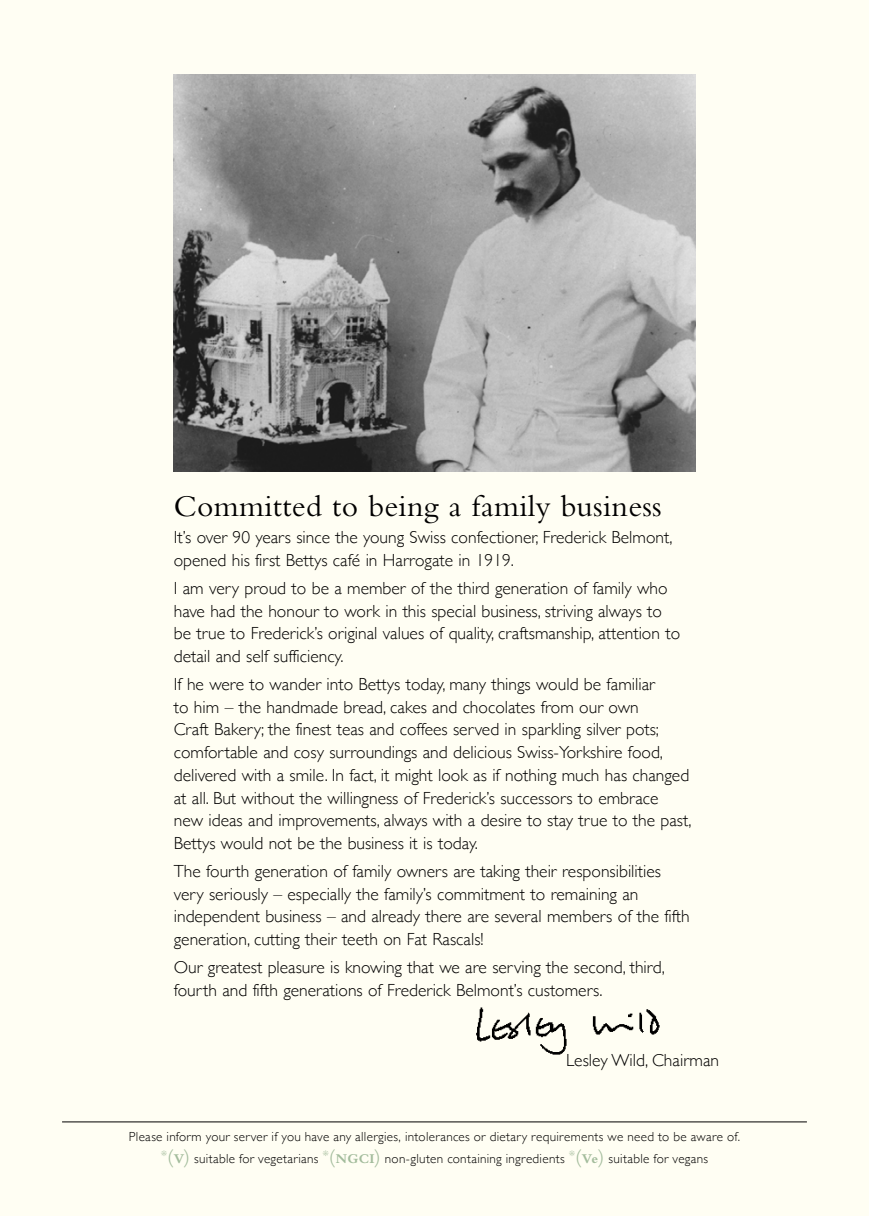
<style>
.page{position:relative;width:869px;height:1216px;background:#fff}
.page>*{position:absolute;margin:0;border:0;box-sizing:border-box;transform-origin:0 0}
.t1{font:31.5px "Bembo";letter-spacing:.01em;color:#000}
.t2{font:300 17.5px/22.8px "Gill Sans";color:#000}
.t3{font:300 13.12px/22.8px "Gill Sans";letter-spacing:.02em;color:#000;text-align:center}
.s1{font-family:"Bembo";font-weight:400;font-size:21px;color:#a3bc9c}
.s2{font-family:"Bembo";font-weight:700;font-size:14px;color:#a3bc9c}
</style>
<div class="page">
<div style="left:0;top:0;width:868px;height:1215px;background:#fffef3"></div>
<img style="left:476px;top:1007px;width:184px;height:48px">
<img style="left:174px;top:74px;width:520px;height:397px">
<hr style="left:62px;top:1121px;width:744px;height:1px;background:#000">
<h1 class="t1" style="left:174px;top:487px;width:489px">Committed to being a family business</h1>
<p class="t2" style="left:174px;top:525px;width:500px">It’s over 90 years since the young Swiss confectioner, Frederick Belmont, opened his first Bettys café in Harrogate in 1919.</p>
<p class="t2" style="left:174px;top:576px;width:507px">I am very proud to be a member of the third generation of family who have had the honour to work in this special business, striving always to be true to Frederick’s original values of quality, craftsmanship, attention to detail and self sufficiency.</p>
<p class="t2" style="left:174px;top:671px;width:519px">If he were to wander into Bettys today, many things would be familiar<br>to him – the handmade bread, cakes and chocolates from our own<br>Craft Bakery; the finest teas and coffees served in sparkling silver pots; comfortable and cosy surroundings and delicious Swiss-Yorkshire food, delivered with a smile. In fact, it might look as if nothing much has changed at all. But without the willingness of Frederick’s successors to embrace new ideas and improvements, always with a desire to stay true to the past, Bettys would not be the business it is today.</p>
<p class="t2" style="left:174px;top:858px;width:517px">The fourth generation of family owners are taking their responsibilities very seriously – especially the family’s commitment to remaining an independent business – and already there are several members of the fifth generation, cutting their teeth on Fat Rascals!</p>
<p class="t2" style="left:174px;top:954px;width:492px">Our greatest pleasure is knowing that we are serving the second, third, fourth and fifth generations of Frederick Belmont’s customers.</p>
<p class="t2" style="left:566px;top:1047px;width:154px">Lesley Wild, Chairman</p>
<p class="t3" style="left:129px;top:1124px;width:612px">Please inform your server if you have any allergies, intolerances or dietary requirements we need to be aware of. <sup>*</sup><span class="s1">(</span><span class="s2">V</span><span class="s1">)</span> suitable for vegetarians <sup>*</sup><span class="s1">(</span><span class="s2">NGCI</span><span class="s1">)</span> non-gluten containing ingredients <sup>*</sup><span class="s1">(</span><span class="s2">Ve</span><span class="s1">)</span> suitable for vegans</p>
</div>
